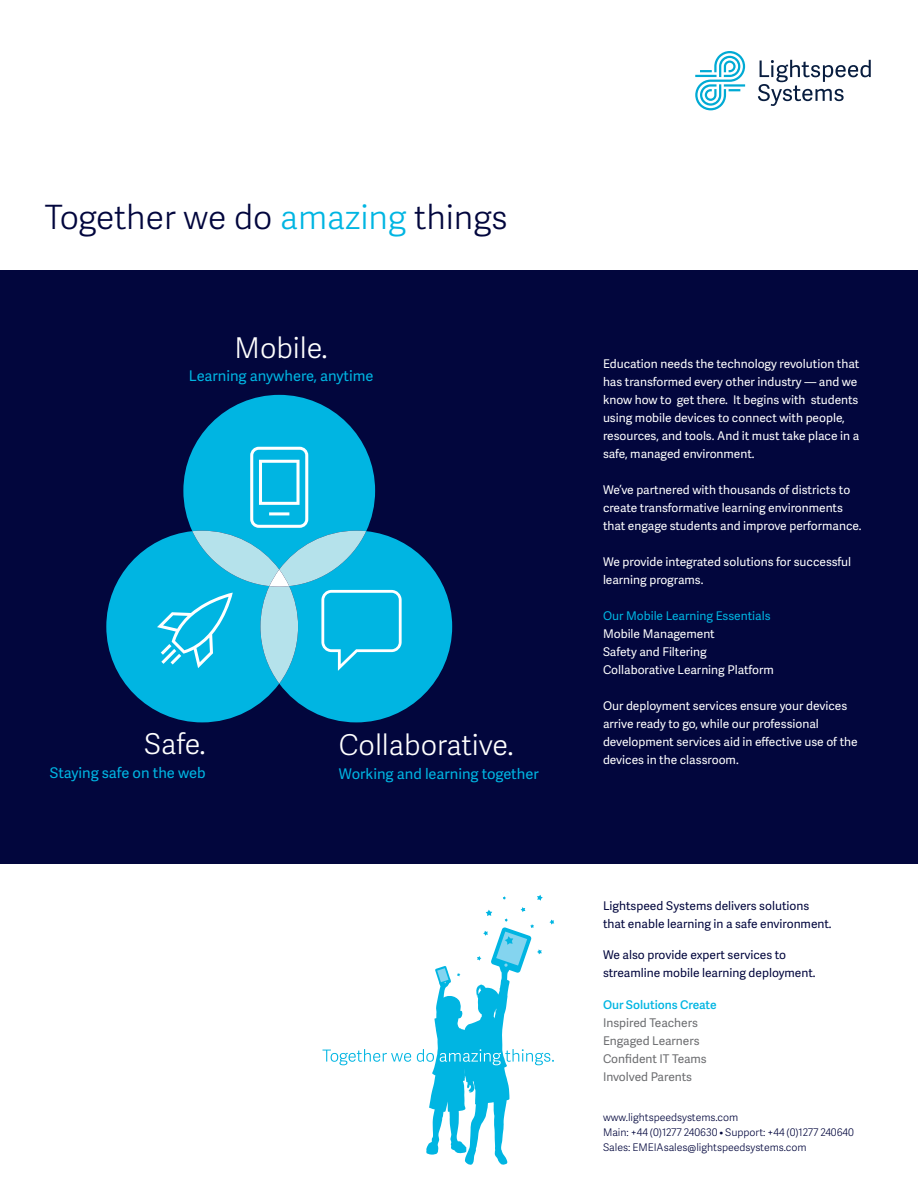
<style>
.page{position:relative;width:918px;height:1188px;background:#fff}
.page>*{position:absolute;margin:0;border:0;box-sizing:border-box;transform-origin:0 0}
.t1{font:300 33.45px "Adelle Sans";color:#02063d}
.t2{font:300 28.65px "Adelle Sans";color:#fff}
.t3{font:14.7px "Adelle Sans";color:#00b5e2}
.t4{font:12px/18px "Adelle Sans";color:#fff}
.t5{font:12px/18px "Adelle Sans";color:#02063d}
.t6{font:12px "Adelle Sans";color:#6c6d70}
.t7{font:12px/18px "Adelle Sans";color:#00b5e2}
.t8{font:600 12px "Adelle Sans";color:#00b5e2}
.boilerplate_copy{font:300 10.5px/15px "Adelle Sans";color:#02063d}
.s1{color:#00b5e2}
.s2{color:#fff}
</style>
<div class="page">
<div style="left:0;top:270px;width:918px;height:594px;background:#02063d"></div>
<svg style="left:695px;top:51px;width:50px;height:59px"></svg>
<svg style="left:758px;top:60px;width:113px;height:46px"></svg>
<svg style="left:106px;top:395px;width:346px;height:327px"></svg>
<svg style="left:537px;top:895px;width:6px;height:6px"></svg>
<svg style="left:322px;top:907px;width:232px;height:258px"></svg>
<p class="t1" style="left:45px;top:194px;width:464px">Together we do <span class="s1">amazing</span> things</p>
<p class="t2" style="left:235px;top:327px;width:95px">Mobile.</p>
<p class="t3" style="left:189px;top:365px;width:186px">Learning anywhere, anytime</p>
<p class="t2" style="left:144px;top:724px;width:63px">Safe.</p>
<p class="t3" style="left:50px;top:762px;width:157px">Staying safe on the web</p>
<p class="t2" style="left:339px;top:725px;width:176px">Collaborative.</p>
<p class="t3" style="left:339px;top:763px;width:201px">Working and learning together</p>
<p class="t4" style="left:603px;top:354px;width:258px">Education needs the technology revolution that has transformed every other industry — and we know how to get there. It begins with students using mobile devices to connect with people, resources, and tools. And it must take place in a safe, managed environment.</p>
<p class="t4" style="left:603px;top:480px;width:260px">We’ve partnered with thousands of districts to create transformative learning environments that engage students and improve performance.</p>
<p class="t4" style="left:603px;top:552px;width:250px">We provide integrated solutions for successful learning programs.</p>
<p class="t7" style="left:603px;top:606px;width:169px">Our Mobile Learning Essentials<br><span class="s2">Mobile Management</span></p>
<p class="t4" style="left:603px;top:642px;width:172px">Safety and Filtering<br>Collaborative Learning Platform</p>
<p class="t4" style="left:603px;top:696px;width:256px">Our deployment services ensure your devices arrive ready to go, while our professional development services aid in effective use of the devices in the classroom.</p>
<p class="t5" style="left:603px;top:896px;width:230px">Lightspeed Systems delivers solutions that enable learning in a safe environment.</p>
<p class="t5" style="left:603px;top:946px;width:214px">We also provide expert services to streamline mobile learning deployment.</p>
<p class="t8" style="left:603px;top:996px;width:115px">Our Solutions Create</p>
<p class="t6" style="left:603px;top:1014px;width:96px">Inspired Teachers</p>
<p class="t6" style="left:603px;top:1032px;width:98px">Engaged Learners</p>
<p class="t6" style="left:603px;top:1050px;width:105px">Confident IT Teams</p>
<p class="t6" style="left:603px;top:1068px;width:91px">Involved Parents</p>
<p class="boilerplate_copy" style="left:603px;top:1109px;width:253px">www.lightspeedsystems.com<br>Main: +44 (0)1277 240630 • Support: +44 (0)1277 240640<br>Sales: EMEIAsales@lightspeedsystems.com</p>
</div>
